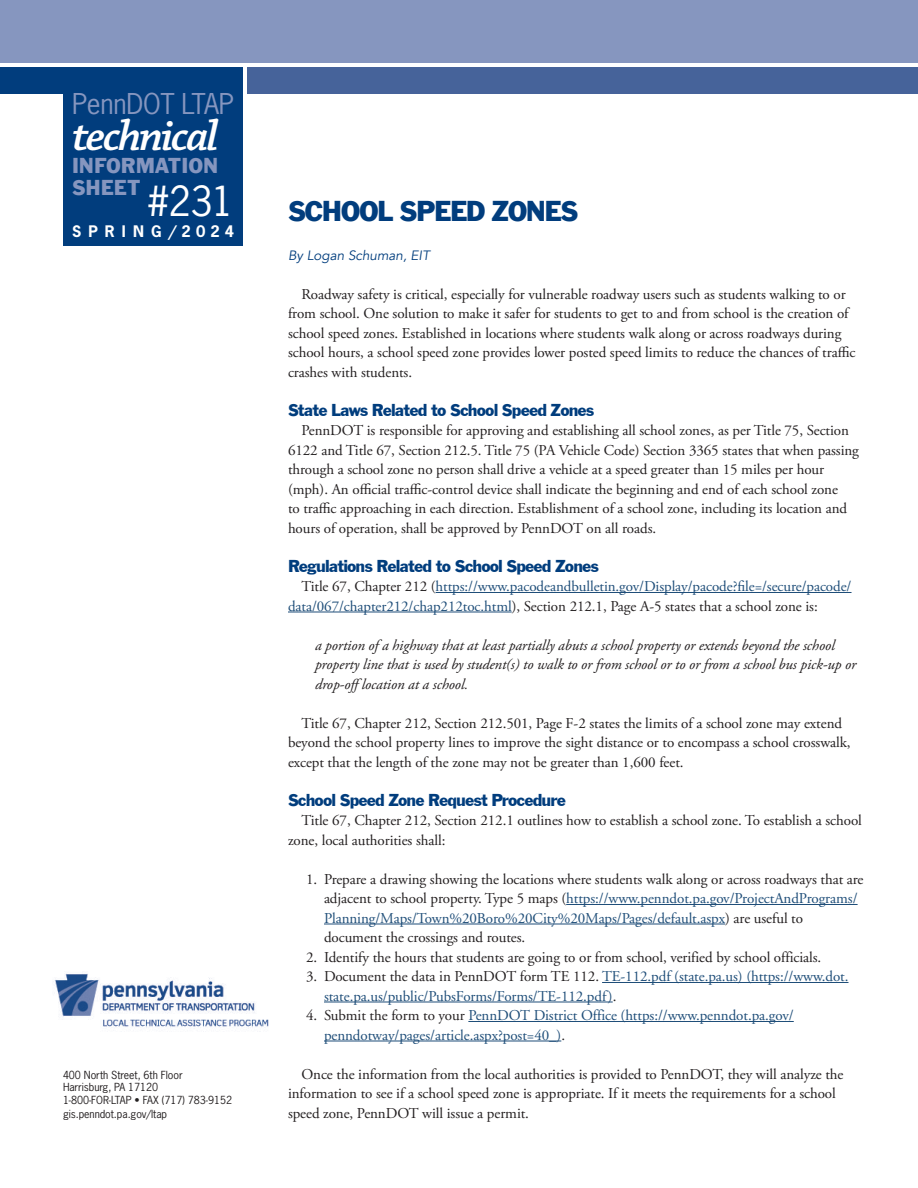
<style>
.page{position:relative;width:918px;height:1188px;background:#fff}
.page>*{position:absolute;margin:0;border:0;box-sizing:border-box;transform-origin:0 0}
.t1{font:italic 600 45px "Chaparral Pro";letter-spacing:-.05em;color:#fff}
.t2{font:39px "News Gothic Std";color:#fff}
.HEAD{font:30px "Franklin Gothic";letter-spacing:-.05em;color:#013d7d}
.t3{font:27px "News Gothic Std";letter-spacing:-.01em;color:#8696bf}
.t4{font:22.5px "Franklin Gothic";color:#8696bf}
.SUBHEAD{font:18px "Franklin Gothic";letter-spacing:-.05em;color:#013d7d}
._1ST_PARA{font:15px/19.5px "Adobe Garamond Pro";letter-spacing:-.005em;color:#231f20}
.t5{font:15px/19.5px "Adobe Garamond";letter-spacing:-.005em;color:#231f20}
.t6{font:15px/19.5px "Adobe Garamond";letter-spacing:-.005em;color:#1f4e79}
._1ST_PARA-2{font:italic 15px/19.5px "Adobe Garamond Pro";letter-spacing:-.005em;color:#231f20}
._1ST_PARA-3{font:15px/19.5px "Adobe Garamond Pro";letter-spacing:-.005em;color:#1f4e79}
.t7{font:700 15px "News Gothic Std";letter-spacing:.475em;color:#fff}
.AUTHOR{font:italic 13.5px "Avenir";color:#013d7d}
.t8{font:10.5px/12px "News Gothic Std";letter-spacing:-.005em;color:#231f20}
.s1{color:#231f20}
.s2{color:#1f4e79}
</style>
<div class="page">
<div style="left:0;top:0;width:918px;height:63px;background:#8696bf"></div>
<div style="left:0;top:68px;width:243px;height:26px;background:#013d7d"></div>
<div style="left:248px;top:68px;width:670px;height:26px;background:#46639a"></div>
<div style="left:63px;top:68px;width:180px;height:178px;background:#013d7d"></div>
<img style="left:54px;top:973px;width:215px;height:55px">
<hr style="left:436px;top:592px;width:416px;height:1px;background:#1f4e79">
<hr style="left:288px;top:612px;width:224px;height:1px;background:#1f4e79">
<hr style="left:566px;top:904px;width:292px;height:1px;background:#1f4e79">
<hr style="left:324px;top:924px;width:401px;height:1px;background:#1f4e79">
<hr style="left:602px;top:982px;width:247px;height:1px;background:#1f4e79">
<hr style="left:324px;top:1002px;width:289px;height:1px;background:#1f4e79">
<hr style="left:468px;top:1021px;width:326px;height:1px;background:#1f4e79">
<hr style="left:324px;top:1041px;width:237px;height:1px;background:#1f4e79">
<p class="t3" style="left:72px;top:86px;width:163px">PennDOT LTAP</p>
<p class="t1" style="left:72px;top:110px;width:148px">technical</p>
<p class="t4" style="left:72px;top:151px;width:148px">INFORMATION</p>
<p class="t4" style="left:72px;top:174px;width:70px">SHEET</p>
<p class="t2" style="left:147px;top:176px;width:88px">#231</p>
<p class="t7" style="left:72px;top:221px;width:164px">SPRING/2024</p>
<p class="t8" style="left:63px;top:1068px;width:121px">400 North Street, 6th Floor<br>Harrisburg, PA 17120</p>
<p class="t8" style="left:63px;top:1094px;width:171px">1-800-FOR-LTAP • FAX (717) 783-9152</p>
<p class="t8" style="left:63px;top:1107px;width:106px">gis.penndot.pa.gov/ltap</p>
<p class="HEAD" style="left:288px;top:193px;width:292px">SCHOOL SPEED ZONES</p>
<p class="AUTHOR" style="left:288px;top:247px;width:143px">By Logan Schuman, EIT</p>
<p class="_1ST_PARA" style="left:288px;top:285px;width:569px;text-indent:14px">Roadway safety is critical, especially for vulnerable roadway users such as students walking to or from school. One solution to make it safer for students to get to and from school is the creation of school speed zones. Established in locations where students walk along or across roadways during school hours, a school speed zone provides lower posted speed limits to reduce the chances of traffic crashes with students.</p>
<p class="SUBHEAD" style="left:288px;top:399px;width:308px">State Laws Related to School Speed Zones</p>
<p class="_1ST_PARA" style="left:288px;top:421px;width:573px;text-indent:14px">PennDOT is responsible for approving and establishing all school zones, as per Title 75, Section 6122 and Title 67, Section 212.5. Title 75 (PA Vehicle Code) Section 3365 states that when passing through a school zone no person shall drive a vehicle at a speed greater than 15 miles per hour (mph). An official traffic-control device shall indicate the beginning and end of each school zone<br>to traffic approaching in each direction. Establishment of a school zone, including its location and hours of operation, shall be approved by PennDOT on all roads.</p>
<p class="SUBHEAD" style="left:288px;top:555px;width:313px">Regulations Related to School Speed Zones</p>
<p class="_1ST_PARA-3" style="left:288px;top:577px;width:565px;text-indent:14px"><span class="s1">Title 67, Chapter 212 (</span>https://www.pacodeandbulletin.gov/Display/pacode?file=/secure/pacode/ data/067/chapter212/chap212toc.html<span class="s1">), Section 212.1, Page A-5 states that a school zone is:</span></p>
<p class="_1ST_PARA-2" style="left:315px;top:635px;width:543px">a portion of a highway that at least partially abuts a school property or extends beyond the school property line that is used by student(s) to walk to or from school or to or from a school bus pick-up or drop-offlocation at a school.</p>
<p class="_1ST_PARA" style="left:288px;top:714px;width:564px;text-indent:14px">Title 67, Chapter 212, Section 212.501, Page F-2 states the limits of a school zone may extend beyond the school property lines to improve the sight distance or to encompass a school crosswalk, except that the length of the zone may not be greater than 1,600 feet.</p>
<p class="SUBHEAD" style="left:288px;top:789px;width:279px">School Speed Zone Request Procedure</p>
<p class="_1ST_PARA" style="left:288px;top:811px;width:575px;text-indent:14px">Title 67, Chapter 212, Section 212.1 outlines how to establish a school zone. To establish a school zone, local authorities shall:</p>
<p class="t5" style="left:324px;top:869px;width:541px;text-indent:-18px">1. Prepare a drawing showing the locations where students walk along or across roadways that are adjacent to school property. Type 5 maps (<span class="s2">https://www.penndot.pa.gov/ProjectAndPrograms/ Planning/Maps/Town%20Boro%20City%20Maps/Pages/default.aspx</span>) are useful to document the crossings and routes.</p>
<p class="t5" style="left:306px;top:947px;width:517px">2. Identify the hours that students are going to or from school, verified by school officials.</p>
<p class="t6" style="left:324px;top:967px;width:526px;text-indent:-18px"><span class="s1">3. Document the data in PennDOT form TE 112.</span> TE-112.pdf (state.pa.us) (https://www.dot. state.pa.us/public/PubsForms/Forms/TE-112.pdf)<span class="s1">.</span></p>
<p class="t6" style="left:324px;top:1006px;width:471px;text-indent:-18px"><span class="s1">4. Submit the form to your</span> PennDOT District Office (https://www.penndot.pa.gov/ penndotway/pages/article.aspx?post=40_)<span class="s1">.</span></p>
<p class="_1ST_PARA" style="left:288px;top:1065px;width:557px;text-indent:14px">Once the information from the local authorities is provided to PennDOT, they will analyze the information to see if a school speed zone is appropriate. If it meets the requirements for a school speed zone, PennDOT will issue a permit.</p>
</div>
